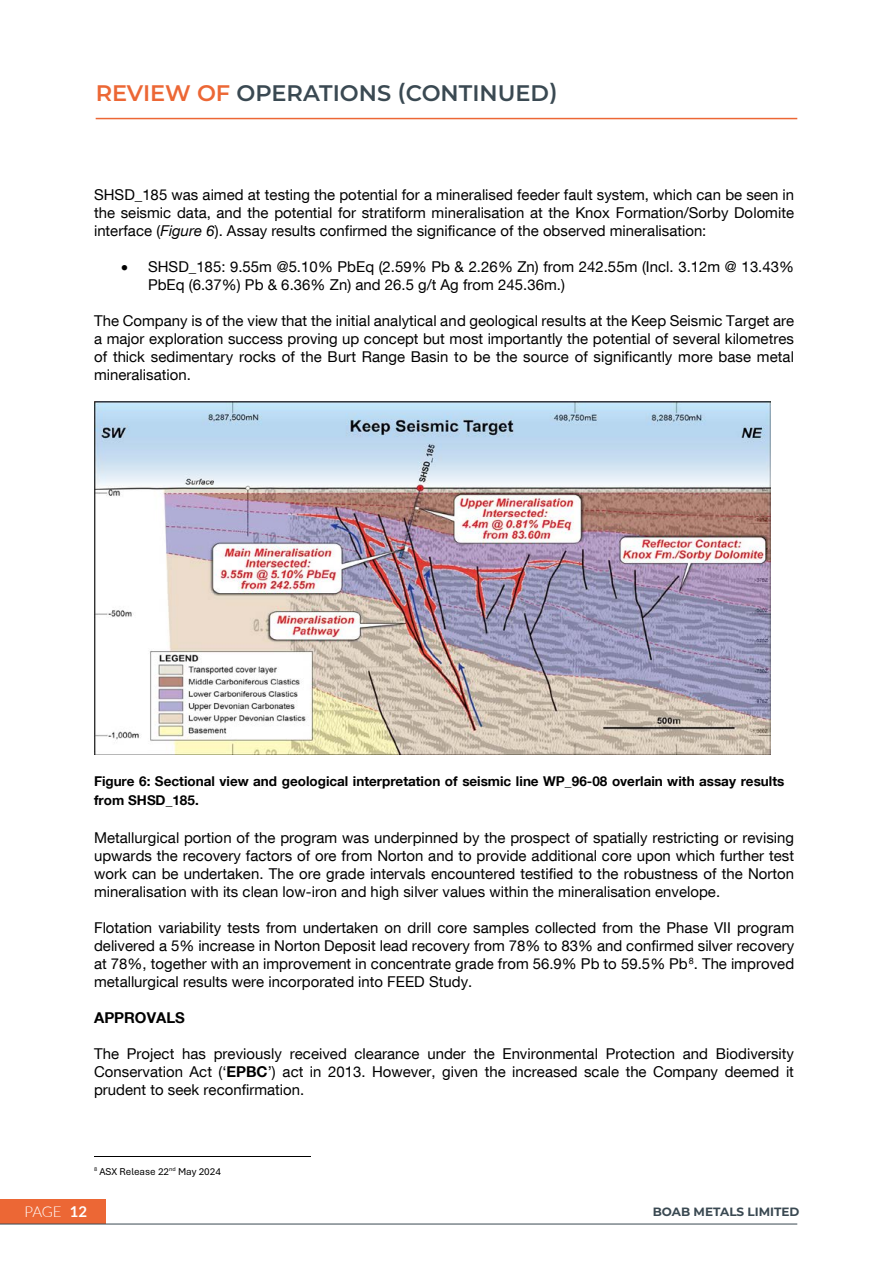
<style>
.page{position:relative;width:893px;height:1263px;background:#fff}
.page>*{position:absolute;margin:0;border:0;box-sizing:border-box;transform-origin:0 0}
.t1{font:500 24px "Helvetica Neue LT Com";color:#333840}
.L2_Heading{font:600 22.5px "Montserrat";color:#3a4952}
.t2{font:15px/18px "Helvetica Neue LT Com";letter-spacing:.005em;color:#000;text-align:justify}
.t3{font:700 15px "Helvetica Neue LT Com";color:#000}
.t4{font:300 15px "Lato";color:#fff}
.t5{font:700 13.5px/18.8px "Helvetica Neue LT Com";color:#000}
.t6{font:500 13.5px "Helvetica Neue LT Com";color:#000}
.t7{font:700 12px "Montserrat";color:#3a4952}
.t8{font:10.5px "Aptos";color:#000}
.s1{color:#e94f2c}
.s2{color:#ec6735}
.s3{font-style:italic}
.s4{font-weight:700}
</style>
<div class="page">
<img style="left:94px;top:402px;width:677px;height:352px">
<hr style="left:94px;top:1156px;width:216px;height:1px;background:#000">
<hr style="left:96px;top:118px;width:701px;height:1px;background:#ec6735">
<div style="left:0;top:1199px;width:105px;height:25px;background:#ec6735"></div>
<hr style="left:0;top:1224px;width:797px;height:1px;background:#3a4952">
<p class="t1" style="left:94px;top:75px;width:293px"><span class="s1">REVIEW OF</span> OPERATIONS</p>
<p class="L2_Heading" style="left:96px;top:77px;width:463px"><span class="s2">REVIEW OF</span> OPERATIONS (CONTINUED)</p>
<p class="t1" style="left:94px;top:93px;width:293px"><span class="s1">REVIEW OF</span> OPERATIONS</p>
<p class="t2" style="left:94px;top:185px;width:701px">SHSD_185 was aimed at testing he potential for a mineralised feeder fault system, which can be seen in the seismic data, and the potential fo stratiform m neralisation at the Knox Formation/Sorby Dolomite interface (<span class="s3">Figure 6</span>). Assay results confirmed the significance of the observed mineralisation:</p>
<p class="t2" style="left:148px;top:258px;width:647px;text-indent:-27px">• SHSD_185: 9.55m @5.10% PbEq (2.59% Pb &amp; 2.26% Zn) from 242.55m (Incl. 3.12m @ 13.43%<br>PbEq (6.37%) Pb &amp; 6.36% Zn) and 26.5 g/t Ag from 245.36m.)</p>
<p class="t2" style="left:94px;top:312px;width:702px">The Company is f the vi w that the initial a alytical and geological results at the Keep S ismic Target are a major exploration suc e s proving up co c pt but most importantly the potenti l of several kilometres of thick sedimentary rocks of the Burt Range Basin to be the source of significantly more base metal mineralisation.</p>
<p class="t2" style="left:94px;top:186px;width:701px">the seismic data, and the potential for stratiform mineralisation at the Knox Formation/Sorby Dolomite interface (<span class="s3">Figure 6</span>). Assay results confirmed the significance of the observed mineralisation:</p>
<p class="t2" style="left:148px;top:258px;width:418px">PbEq (6.37%) Pb &amp; 6.36% Zn) and 26.5 g/t Ag from 245.36m.)</p>
<p class="t2" style="left:94px;top:312px;width:701px">a major exploration success proving up concept but most importantly the potential of several kilometres of thick sedimentary rocks of the Burt Range Basin to be the source of significantly more base metal mineralisation.</p>
<p class="t5" style="left:94px;top:771px;width:692px">Figure 6: Sectional view and geological interpretation of seismic line WP_96-08 overlain with assay results from SHSD_185.</p>
<p class="t2" style="left:94px;top:828px;width:701px">Metallurgical portion o the program was underpinned by the prospect of spatially restricting o revising upwards th recovery factors of ore from Norton and to provide additional core upon which further test work can be undertaken. The ore gr de interva s encountered testified to the robustness of the Norton mineralisation with its clean low-iron and high silver values within the mineralisation envelope.</p>
<p class="t2" style="left:94px;top:918px;width:702px">Flotation variab lity te ts from u dertaken on drill core samples collected from the Phase VII program delivered a 5% increase in Norton Deposit lead recovery from 78% to 83% and confirmed silv r recovery at 78%, together with an improvement in concentra e grade from 56.9% Pb to 59.5% Pb<sup>8</sup>. The improved metallurgical results were incorporated into FEED Study.</p>
<p class="t3" style="left:94px;top:1008px;width:92px">APPROVALS</p>
<p class="t2" style="left:94px;top:1044px;width:701px">The P oject has previously received clearance under the Envi onmental Protection and Biodiversity Conservation Act (‘<span class="s4">EPBC</span>’) act in 2013. However, given the increased scale the Company deemed it prudent to seek reconfirmation.</p>
<p class="t5" style="left:94px;top:772px;width:106px">from SHSD_185.</p>
<p class="t2" style="left:94px;top:828px;width:701px">upwards the recovery factors of ore from Norton and to provide additional core upon which further test work can be undertaken. The ore grade intervals encountered testified to the robustness of the Norton mineralisation with its clean low-iron and high silver values within the mineralisation envelope.</p>
<p class="t2" style="left:94px;top:918px;width:702px">delivered a 5% increase in Norton Deposit lead recovery from 78% to 83% and confirmed silver recovery at 78%, together with an improvement in concentrate grade from 56.9% Pb to 59.5% Pb<sup>8</sup>. The improved metallurgical results were incorporated into FEED Study.</p>
<p class="t2" style="left:94px;top:1044px;width:701px">Conservation Act (‘<span class="s4">EPBC</span>’) act in 2013. However, given the increased scale the Company deemed it prudent to seek reconfirmation.</p>
<p class="t8" style="left:94px;top:1164px;width:128px"><sup>8</sup> ASX Release 22<sup>nd</sup> May 2024</p>
<p class="t6" style="left:727px;top:1195px;width:17px">13</p>
<p class="t4" style="left:24px;top:1201px;width:64px">PAGE <span class="s4">12</span></p>
<p class="t7" style="left:653px;top:1203px;width:148px">BOAB METALS LIMITED</p>
</div>
